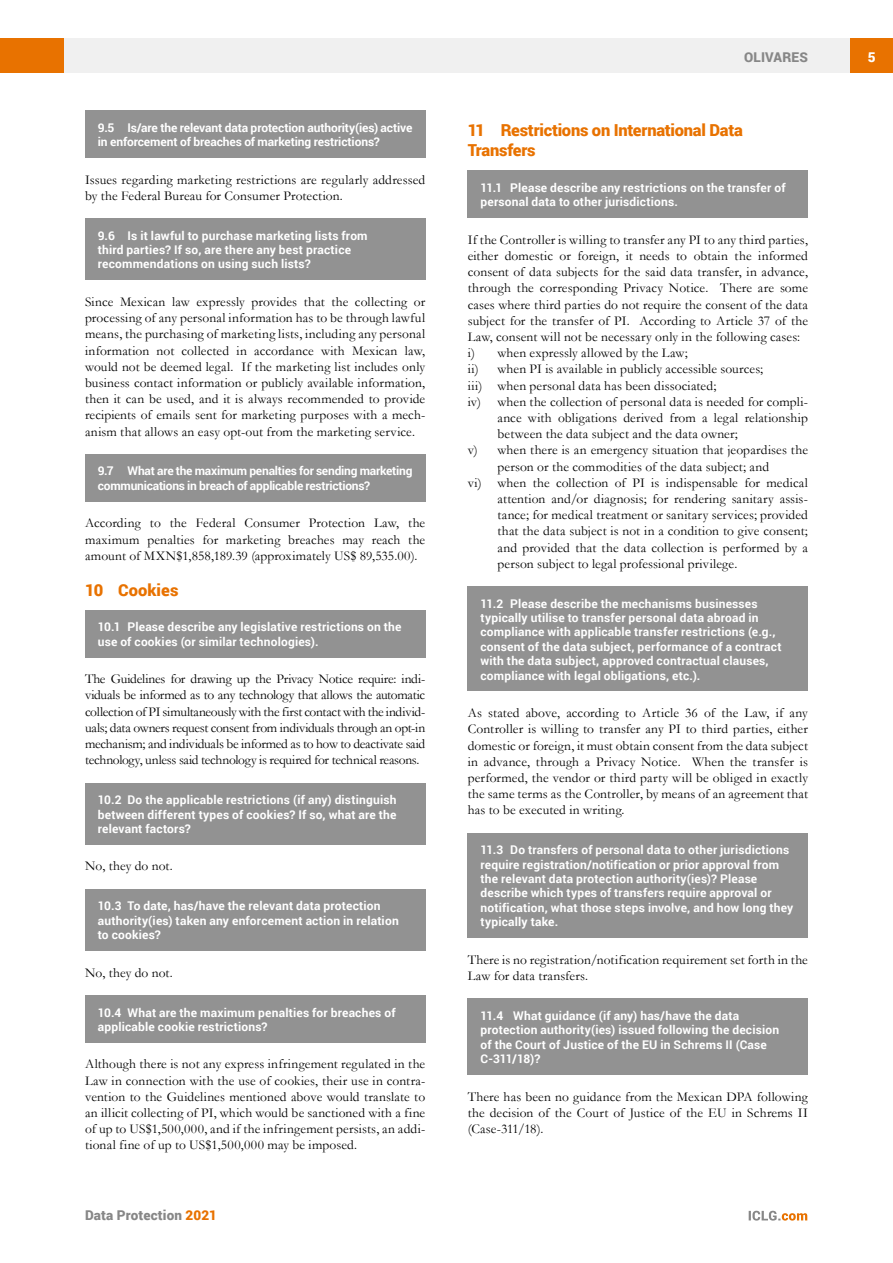
<style>
.page{position:relative;width:893px;height:1263px;background:#fff}
.page>*{position:absolute;margin:0;border:0;box-sizing:border-box;transform-origin:0 0}
.t1{font:900 16.5px/19.8px "Roboto";letter-spacing:-.015em;color:#e87200}
.t2{font:900 16.5px "Roboto";letter-spacing:.005em;color:#e87200}
.t3{font:13.5px/16.2px "Garamond";letter-spacing:.01em;color:#000;text-align:justify}
.t4{font:900 13.5px "Roboto";letter-spacing:.01em;color:#878787}
.t5{font:900 13.5px "Roboto";color:#fff}
.t6{font:700 12px/14.4px "Roboto";letter-spacing:.015em;color:#fff}
.t7{font:700 12px/14.4px "Roboto";letter-spacing:-.01em;color:#fff}
.t8{font:700 12px/14.4px "Roboto";letter-spacing:-.02em;color:#fff}
.s1{color:#e87200}
</style>
<div class="page">
<div style="left:64px;top:38px;width:786px;height:34px;background:#f0f0f0"></div>
<div style="left:850px;top:38px;width:43px;height:34px;background:#e87200"></div>
<div style="left:0;top:38px;width:64px;height:34px;background:#e87200"></div>
<svg style="left:749px;top:1211px;width:58px;height:9px"></svg>
<div style="left:468px;top:171px;width:340px;height:47px;background:#929292"></div>
<div style="left:468px;top:586px;width:340px;height:105px;background:#929292"></div>
<div style="left:468px;top:833px;width:340px;height:105px;background:#929292"></div>
<div style="left:468px;top:999px;width:340px;height:76px;background:#929292"></div>
<div style="left:85px;top:111px;width:340px;height:47px;background:#929292"></div>
<div style="left:85px;top:219px;width:340px;height:61px;background:#929292"></div>
<div style="left:85px;top:454px;width:340px;height:48px;background:#929292"></div>
<div style="left:85px;top:610px;width:340px;height:47px;background:#929292"></div>
<div style="left:85px;top:783px;width:340px;height:62px;background:#929292"></div>
<div style="left:85px;top:889px;width:340px;height:62px;background:#929292"></div>
<div style="left:85px;top:995px;width:340px;height:48px;background:#929292"></div>
<p class="t7" style="left:98px;top:120px;width:316px">9.5 Is/are the relevant data protection authority(ies) active in enforcement of breaches of marketing restrictions?</p>
<p class="t3" style="left:85px;top:171px;width:342px">Issues regarding marketing restrictions are regularly addressed by the Federal Bureau for Consumer Protection.</p>
<p class="t6" style="left:98px;top:228px;width:271px">9.6 Is it lawful to purchase marketing lists from third parties? If so, are there any best practice recommendations on using such lists?</p>
<p class="t3" style="left:85px;top:293px;width:342px">Since Mexican law expressly provides that the collecting or processing of any personal information has to be through lawful means, the purchasing of marketing lists, including any personal information not collected in accordance with Mexican law, would not be deemed legal. If the marketing list includes only business contact information or publicly available information, then it can be used, and it is always recommended to provide recipients of emails sent for marketing purposes with a mech&shy;anism that allows an easy opt-out from the marketing service.</p>
<p class="t8" style="left:98px;top:463px;width:316px">9.7 What are the maximum penalties for sending marketing communications in breach of applicable restrictions?</p>
<p class="t3" style="left:85px;top:515px;width:342px">According to the Federal Consumer Protection Law, the maximum penalties for marketing breaches may reach the amount of MXN$1,858,189.39 (approximately US$ 89,535.00).</p>
<p class="t2" style="left:85px;top:578px;width:95px">10 Cookies</p>
<p class="t6" style="left:98px;top:619px;width:305px">10.1 Please describe any legislative restrictions on the use of cookies (or similar technologies).</p>
<p class="t3" style="left:85px;top:670px;width:342px">The Guidelines for drawing up the Privacy Notice require: indi&shy;viduals be informed as to any technology that allows the automatic collection of PI simultaneously with the first contact with the individ&shy;uals; data owners request consent from individuals through an opt-in mechanism; and individuals be informed as to how to deactivate said technology, unless said technology is required for technical reasons.</p>
<p class="t6" style="left:98px;top:792px;width:300px;text-align:justify">10.2 Do the applicable restrictions (if any) distinguish between different types of cookies? If so, what are the relevant factors?</p>
<p class="t3" style="left:85px;top:858px;width:89px">No, they do not.</p>
<p class="t6" style="left:98px;top:898px;width:302px">10.3 To date, has/have the relevant data protection authority(ies) taken any enforcement action in relation to cookies?</p>
<p class="t3" style="left:85px;top:964px;width:89px">No, they do not.</p>
<p class="t6" style="left:98px;top:1004px;width:299px">10.4 What are the maximum penalties for breaches of applicable cookie restrictions?</p>
<p class="t3" style="left:85px;top:1056px;width:342px">Although there is not any express infringement regulated in the Law in connection with the use of cookies, their use in contra&shy;vention to the Guidelines mentioned above would translate to an illicit collecting of PI, which would be sanctioned with a fine of up to US$1,500,000, and if the infringement persists, an addi&shy;tional fine of up to US$1,500,000 may be imposed.</p>
<p class="t4" style="left:85px;top:1206px;width:133px">Data Protection <span class="s1">2021</span></p>
<p class="t4" style="left:744px;top:48px;width:65px">OLIVARES</p>
<p class="t5" style="left:868px;top:48px;width:9px">5</p>
<p class="t1" style="left:468px;top:120px;width:277px">11 Restrictions on International Data<br>Transfers</p>
<p class="t6" style="left:480px;top:180px;width:307px">11.1 Please describe any restrictions on the transfer of personal data to other jurisdictions.</p>
<p class="t3" style="left:468px;top:231px;width:342px">If the Controller is willing to transfer any PI to any third parties,</p>
<p class="t3" style="left:468px;top:247px;width:342px">either domestic or foreign, it needs to obtain the informed</p>
<p class="t3" style="left:468px;top:263px;width:342px">consent of data subjects for the said data transfer, in advance,</p>
<p class="t3" style="left:468px;top:280px;width:342px">through the corresponding Privacy Notice. There are some</p>
<p class="t3" style="left:468px;top:296px;width:342px">cases where third parties do not require the consent of the data</p>
<p class="t3" style="left:468px;top:312px;width:342px">subject for the transfer of PI. According to Article 37 of the</p>
<p class="t3" style="left:468px;top:328px;width:334px">Law, consent will not be necessary only in the following cases:</p>
<p class="t3" style="left:468px;top:344px;width:222px">i) when expressly allowed by the Law;</p>
<p class="t3" style="left:468px;top:361px;width:297px">ii) when PI is available in publicly accessible sources;</p>
<p class="t3" style="left:468px;top:377px;width:250px">iii) when personal data has been dissociated;</p>
<p class="t3" style="left:468px;top:393px;width:342px">iv) when the collection of personal data is needed for compli-</p>
<p class="t3" style="left:497px;top:409px;width:312px">ance with obligations derived from a legal relationship</p>
<p class="t3" style="left:497px;top:425px;width:242px">between the data subject and the data owner;</p>
<p class="t3" style="left:468px;top:442px;width:342px">v) when there is an emergency situation that jeopardises the</p>
<p class="t3" style="left:497px;top:458px;width:273px">person or the commodities of the data subject; and</p>
<p class="t3" style="left:468px;top:474px;width:342px">vi) when the collection of PI is indispensable for medical</p>
<p class="t3" style="left:497px;top:490px;width:312px">attention and/or diagnosis; for rendering sanitary assis-</p>
<p class="t3" style="left:497px;top:506px;width:312px">tance; for medical treatment or sanitary services; provided</p>
<p class="t3" style="left:497px;top:523px;width:312px">that the data subject is not in a condition to give consent;</p>
<p class="t3" style="left:497px;top:539px;width:312px">and provided that the data collection is performed by a</p>
<p class="t3" style="left:497px;top:555px;width:241px">person subject to legal professional privilege.</p>
<p class="t6" style="left:480px;top:596px;width:303px">11.2 Please describe the mechanisms businesses typically utilise to transfer personal data abroad in compliance with applicable transfer restrictions (e.g., consent of the data subject, performance of a contract with the data subject, approved contractual clauses, compliance with legal obligations, etc.).</p>
<p class="t3" style="left:468px;top:704px;width:342px">As stated above, according to Article 36 of the Law, if any Controller is willing to transfer any PI to third parties, either domestic or foreign, it must obtain consent from the data subject in advance, through a Privacy Notice. When the transfer is performed, the vendor or third party will be obliged in exactly the same terms as the Controller, by means of an agreement that has to be executed in writing.</p>
<p class="t6" style="left:480px;top:842px;width:314px">11.3 Do transfers of personal data to other jurisdictions require registration/notification or prior approval from the relevant data protection authority(ies)? Please describe which types of transfers require approval or notification, what those steps involve, and how long they typically take.</p>
<p class="t3" style="left:468px;top:951px;width:342px">There is no registration/notification requirement set forth in the<br>Law for data transfers.</p>
<p class="t6" style="left:480px;top:1008px;width:300px">11.4 What guidance (if any) has/have the data protection authority(ies) issued following the decision of the Court of Justice of the EU in Schrems II (Case C‑311/18)?</p>
<p class="t3" style="left:468px;top:1088px;width:342px">There has been no guidance from the Mexican DPA following the decision of the Court of Justice of the EU in Schrems II (Case-311/18).</p>
</div>
